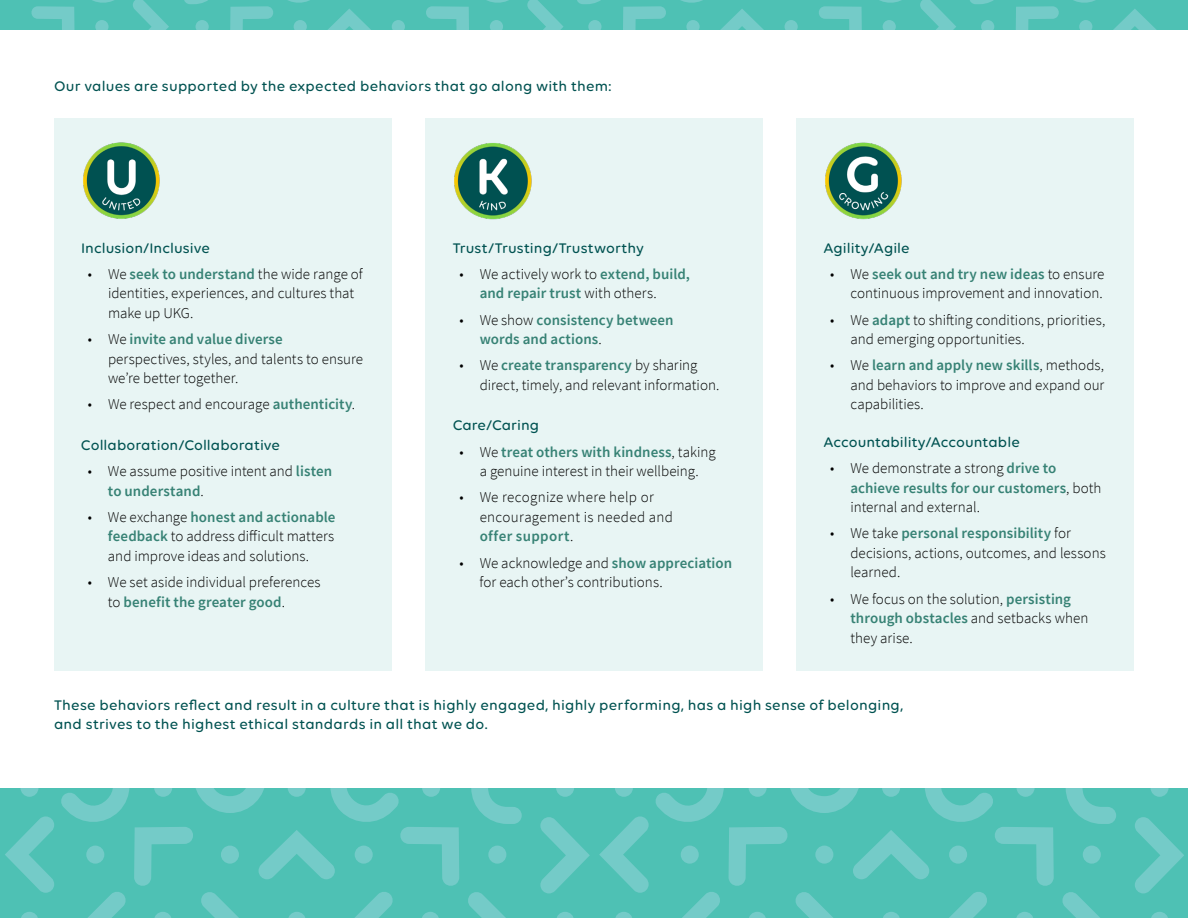
<style>
.page{position:relative;width:1188px;height:918px;background:#fff}
.page>*{position:absolute;margin:0;border:0;box-sizing:border-box;transform-origin:0 0}
.t1{font:300 15px/19.5px "Source Sans Pro";color:#000}
.t2{font:500 15px/19.5px "Volte Rounded";letter-spacing:.01em;color:#005251}
.t3{font:300 15px/19.5px "Source Sans Pro";letter-spacing:.02em;color:#000}
.t4{font:600 15px/19.5px "Source Sans Pro";letter-spacing:.005em;color:#378275}
.s1{font-weight:600;color:#378275}
.s2{font-weight:300;color:#000}
</style>
<div class="page">
<div style="left:54px;top:119px;width:338px;height:552px;background:#e8f5f4"></div>
<div style="left:426px;top:119px;width:337px;height:552px;background:#e8f5f4"></div>
<div style="left:796px;top:119px;width:338px;height:552px;background:#e8f5f4"></div>
<div style="left:0;top:0;width:1188px;height:30px;background:#4ec1b4"></div>
<svg style="left:577px;top:0;width:24px;height:4px"></svg>
<svg style="left:623px;top:0;width:141px;height:30px"></svg>
<svg style="left:588px;top:20px;width:14px;height:10px"></svg>
<svg style="left:184px;top:0;width:24px;height:4px"></svg>
<svg style="left:426px;top:0;width:138px;height:30px"></svg>
<svg style="left:392px;top:20px;width:13px;height:10px"></svg>
<svg style="left:970px;top:0;width:24px;height:4px"></svg>
<svg style="left:1016px;top:0;width:141px;height:30px"></svg>
<svg style="left:981px;top:20px;width:13px;height:10px"></svg>
<svg style="left:819px;top:0;width:137px;height:30px"></svg>
<svg style="left:785px;top:20px;width:13px;height:10px"></svg>
<svg style="left:230px;top:0;width:141px;height:30px"></svg>
<svg style="left:196px;top:20px;width:13px;height:10px"></svg>
<svg style="left:133px;top:0;width:36px;height:30px"></svg>
<svg style="left:31px;top:0;width:83px;height:30px"></svg>
<div style="left:0;top:788px;width:596px;height:130px;background:#4ec1b4"></div>
<svg style="left:5px;top:816px;width:49px;height:77px"></svg>
<svg style="left:540px;top:817px;width:50px;height:76px"></svg>
<div style="left:488px;top:846px;width:18px;height:18px;background:#74cbc8;border-radius:50%"></div>
<svg style="left:468px;top:892px;width:38px;height:26px"></svg>
<svg style="left:21px;top:912px;width:17px;height:6px"></svg>
<svg style="left:557px;top:912px;width:17px;height:6px"></svg>
<svg style="left:20px;top:788px;width:19px;height:9px"></svg>
<svg style="left:556px;top:788px;width:18px;height:9px"></svg>
<svg style="left:471px;top:788px;width:51px;height:36px"></svg>
<svg style="left:61px;top:788px;width:398px;height:130px"></svg>
<div style="left:594px;top:788px;width:594px;height:130px;background:#4ec1b4"></div>
<svg style="left:599px;top:816px;width:50px;height:77px"></svg>
<svg style="left:1135px;top:817px;width:49px;height:76px"></svg>
<div style="left:1083px;top:846px;width:18px;height:18px;background:#74cbc8;border-radius:50%"></div>
<svg style="left:1062px;top:892px;width:38px;height:26px"></svg>
<svg style="left:615px;top:912px;width:17px;height:6px"></svg>
<svg style="left:1151px;top:912px;width:17px;height:6px"></svg>
<svg style="left:615px;top:788px;width:18px;height:9px"></svg>
<svg style="left:1151px;top:788px;width:18px;height:9px"></svg>
<svg style="left:1066px;top:788px;width:50px;height:36px"></svg>
<svg style="left:655px;top:788px;width:399px;height:130px"></svg>
<img style="left:825px;top:142px;width:77px;height:78px">
<img style="left:83px;top:142px;width:77px;height:77px">
<img style="left:454px;top:143px;width:78px;height:77px">
<p class="t2" style="left:54px;top:76px;width:559px">Our values are supported by the expected behaviors that go along with them:</p>
<p class="t2" style="left:81px;top:238px;width:130px">Inclusion/Inclusive</p>
<p class="t1" style="left:108px;top:264px;width:256px;text-indent:-20px">• We <span class="s1">seek to understand</span> the wide range of identities, experiences, and cultures that make up UKG.</p>
<p class="t1" style="left:108px;top:329px;width:257px;text-indent:-20px">• We <span class="s1">invite and value diverse </span>perspectives, styles, and talents to ensure we’re better together.</p>
<p class="t1" style="left:88px;top:395px;width:269px">• We respect and encourage <span class="s1">authenticity</span>.</p>
<p class="t2" style="left:81px;top:435px;width:201px">Collaboration/Collaborative</p>
<p class="t1" style="left:108px;top:461px;width:226px;text-indent:-20px">• We assume positive intent and <span class="s1">listen to understand</span>.</p>
<p class="t1" style="left:108px;top:507px;width:229px;text-align:justify;text-indent:-20px">• We exchange <span class="s1">honest and actionable feedback</span> to address difficult matters and improve ideas and solutions.</p>
<p class="t1" style="left:108px;top:572px;width:214px;text-indent:-20px">• We set aside individual preferences to <span class="s1">benefit the greater good</span>.</p>
<p class="t2" style="left:453px;top:238px;width:193px">Trust/Trusting/Trustworthy</p>
<p class="t1" style="left:480px;top:264px;width:212px;text-indent:-20px">• We actively work to <span class="s1">extend, build, and repair trust</span> with others.</p>
<p class="t4" style="left:480px;top:310px;width:196px;text-indent:-20px"><span class="s2">• We show</span> consistency between words and actions<span class="s2">.</span></p>
<p class="t1" style="left:480px;top:356px;width:241px;text-indent:-20px">• We <span class="s1">create transparency</span> by sharing direct, timely, and relevant information.</p>
<p class="t2" style="left:453px;top:415px;width:88px">Care/Caring</p>
<p class="t1" style="left:459px;top:442px;width:258px;text-align:center">• We <span class="s1">treat others with kindness</span>, taking a genuine interest in their wellbeing.</p>
<p class="t3" style="left:480px;top:488px;width:195px;text-indent:-20px">• We recognize where help or encouragement is needed and <span class="s1">offer support</span>.</p>
<p class="t1" style="left:480px;top:553px;width:254px;text-indent:-20px">• We acknowledge and <span class="s1">show appreciation </span>for each other’s contributions.</p>
<p class="t2" style="left:824px;top:238px;width:88px">Agility/Agile</p>
<p class="t1" style="left:830px;top:264px;width:276px;text-align:right">• We <span class="s1">seek out and try new ideas</span> to ensure continuous improvement and innovation.</p>
<p class="t1" style="left:850px;top:310px;width:256px;text-indent:-20px">• We <span class="s1">adapt</span> to shifting conditions, priorities, and emerging opportunities.</p>
<p class="t1" style="left:850px;top:356px;width:255px;text-align:justify;text-indent:-20px">• We <span class="s1">learn and apply new skills</span>, methods, and behaviors to improve and expand our capabilities.</p>
<p class="t2" style="left:824px;top:432px;width:198px">Accountability/Accountable</p>
<p class="t1" style="left:850px;top:458px;width:252px;text-indent:-20px">• We demonstrate a strong <span class="s1">drive to achieve results for our customers</span>, both internal and external.</p>
<p class="t1" style="left:850px;top:524px;width:257px;text-indent:-20px">• We take <span class="s1">personal responsibility</span> for decisions, actions, outcomes, and lessons learned.</p>
<p class="t1" style="left:850px;top:589px;width:239px;text-indent:-20px">• We focus on the solution, <span class="s1">persisting through obstacles</span> and setbacks when they arise.</p>
<p class="t2" style="left:54px;top:695px;width:851px">These behaviors reflect and result in a culture that is highly engaged, highly performing, has a high sense of belonging, and strives to the highest ethical standards in all that we do.</p>
</div>
